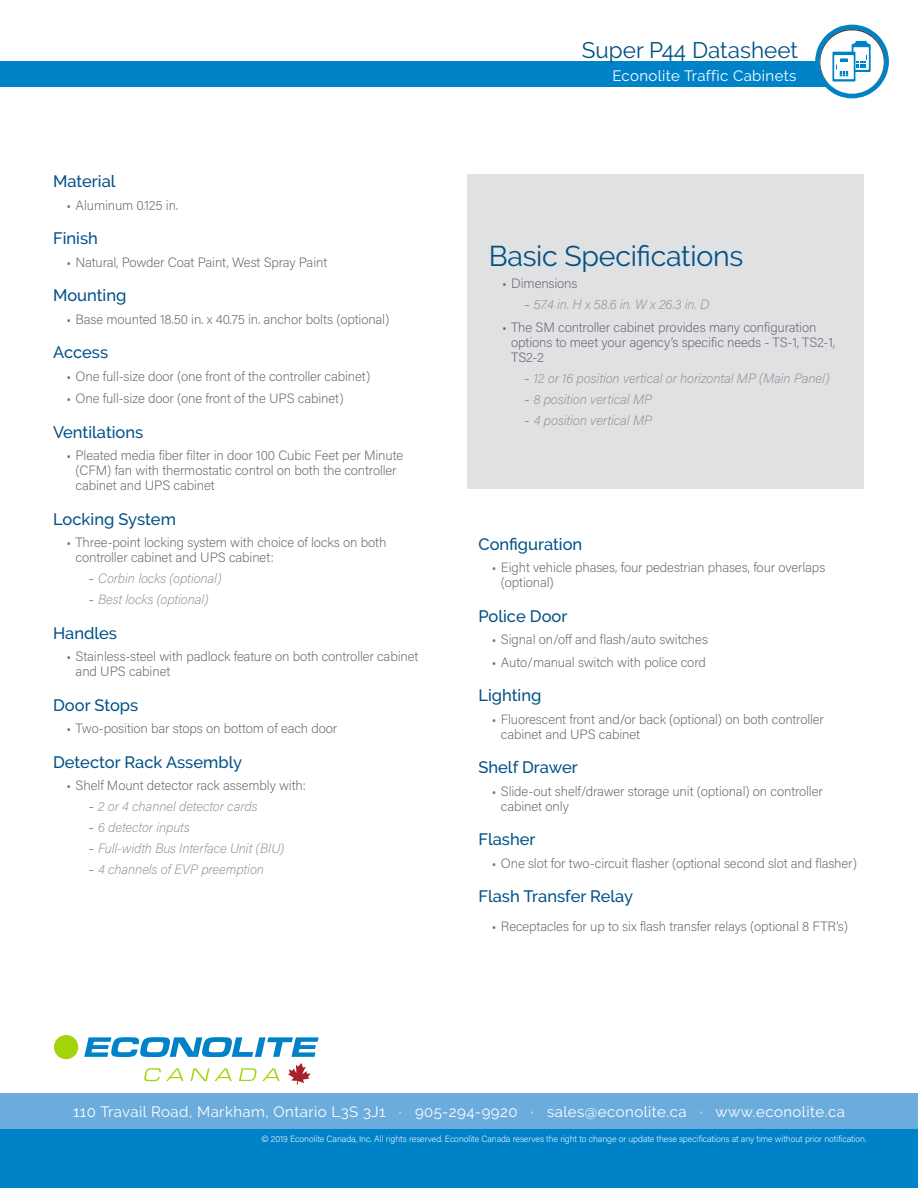
<style>
.page{position:relative;width:918px;height:1188px;background:#fff}
.page>*{position:absolute;margin:0;border:0;box-sizing:border-box;transform-origin:0 0}
.LesserSubheader_-_Bl{font:28.5px "Raleway";letter-spacing:-.01em;color:#005187}
.Document_Type_Header{font:22.5px "Raleway";color:#005187}
.Small_Subheader_-_20{font:500 16.5px "Raleway";color:#005187}
.t1{font:15px "Raleway";letter-spacing:.03em;color:#fff}
.t2{font:200 13.5px/15px "Acumin Pro";letter-spacing:-.01em;color:#63656a}
.t3{font:italic 200 13.5px "Acumin Pro";letter-spacing:-.01em;color:#909094}
.t4{font:200 9px "Acumin Pro";letter-spacing:-.01em;color:#fff}
.s1{font-family:"Arial";font-weight:400;font-style:normal}
</style>
<div class="page">
<div style="left:0;top:1094px;width:918px;height:94px;background:#0082c8"></div>
<div style="left:0;top:1094px;width:918px;height:35px;background:#6bacdd"></div>
<svg style="left:144px;top:1068px;width:39px;height:13px"></svg>
<svg style="left:191px;top:1068px;width:41px;height:13px"></svg>
<svg style="left:239px;top:1068px;width:17px;height:13px"></svg>
<svg style="left:262px;top:1068px;width:18px;height:13px"></svg>
<svg style="left:288px;top:1063px;width:23px;height:22px"></svg>
<svg style="left:84px;top:1037px;width:235px;height:20px"></svg>
<div style="left:54px;top:1035px;width:24px;height:24px;background:#a2d40a;border-radius:50%"></div>
<div style="left:0;top:62px;width:864px;height:25px;background:#0082c8"></div>
<svg style="left:815px;top:25px;width:74px;height:73px"></svg>
<div style="left:468px;top:174px;width:396px;height:315px;background:#e0e1e3"></div>
<p class="Document_Type_Header" style="left:582px;top:37px;width:218px">Super P44 Datasheet</p>
<p class="Small_Subheader_-_20" style="left:53px;top:172px;width:64px">Material</p>
<p class="t2" style="left:67px;top:197px;width:113px">• Aluminum 0.125 in.</p>
<p class="Small_Subheader_-_20" style="left:53px;top:229px;width:46px">Finish</p>
<p class="t2" style="left:67px;top:254px;width:262px">• Natural, Powder Coat Paint, West Spray Paint</p>
<p class="Small_Subheader_-_20" style="left:53px;top:286px;width:75px">Mounting</p>
<p class="t2" style="left:67px;top:311px;width:324px">• Base mounted 18.50 in. x 40.75 in. anchor bolts (optional)</p>
<p class="Small_Subheader_-_20" style="left:53px;top:343px;width:57px">Access</p>
<p class="t2" style="left:67px;top:368px;width:305px">• One full-size door (one front of the controller cabinet)</p>
<p class="t2" style="left:67px;top:391px;width:278px">• One full-size door (one front of the UPS cabinet)</p>
<p class="Small_Subheader_-_20" style="left:53px;top:422px;width:92px">Ventilations</p>
<p class="t2" style="left:76px;top:448px;width:329px;text-indent:-9px">• Pleated media fiber filter in door 100 Cubic Feet per Minute (CFM) fan with thermostatic control on both the controller cabinet and UPS cabinet</p>
<p class="Small_Subheader_-_20" style="left:53px;top:509px;width:124px">Locking System</p>
<p class="t2" style="left:76px;top:535px;width:312px;text-indent:-9px">• Three-point locking system with choice of locks on both controller cabinet and UPS cabinet:</p>
<p class="t3" style="left:89px;top:569px;width:134px"><span class="s1">-</span> Corbin locks (optional)</p>
<p class="t3" style="left:89px;top:590px;width:121px"><span class="s1">-</span> Best locks (optional)</p>
<p class="Small_Subheader_-_20" style="left:53px;top:623px;width:66px">Handles</p>
<p class="t2" style="left:76px;top:649px;width:344px;text-indent:-9px">• Stainless-steel with padlock feature on both controller cabinet and UPS cabinet</p>
<p class="Small_Subheader_-_20" style="left:53px;top:695px;width:87px">Door Stops</p>
<p class="t2" style="left:67px;top:721px;width:272px">• Two-position bar stops on bottom of each door</p>
<p class="Small_Subheader_-_20" style="left:53px;top:752px;width:190px">Detector Rack Assembly</p>
<p class="t2" style="left:67px;top:778px;width:241px">• Shelf Mount detector rack assembly with:</p>
<p class="t3" style="left:89px;top:797px;width:170px"><span class="s1">-</span> 2 or 4 channel detector cards</p>
<p class="t3" style="left:89px;top:818px;width:102px"><span class="s1">-</span> 6 detector inputs</p>
<p class="t3" style="left:89px;top:839px;width:197px"><span class="s1">-</span> Full-width Bus Interface Unit (BIU)</p>
<p class="t3" style="left:89px;top:860px;width:176px"><span class="s1">-</span> 4 channels of EVP preemption</p>
<p class="t1" style="left:612px;top:67px;width:186px">Econolite Traffic Cabinets</p>
<p class="LesserSubheader_-_Bl" style="left:489px;top:239px;width:256px">Basic Specifications</p>
<p class="t2" style="left:502px;top:275px;width:77px">• Dimensions</p>
<p class="t3" style="left:525px;top:295px;width:186px"><span class="s1">-</span> 57.4 in. H x 58.6 in. W x 26.3 in. D</p>
<p class="t2" style="left:511px;top:319px;width:325px;text-indent:-9px">• The SM controller cabinet provides many configuration options to meet your agency’s specific needs - TS-1, TS2-1,<br>TS2-2</p>
<p class="t3" style="left:525px;top:369px;width:306px"><span class="s1">-</span> 12 or 16 position vertical or horizontal MP (Main Panel)</p>
<p class="t3" style="left:525px;top:390px;width:129px"><span class="s1">-</span> 8 position vertical MP</p>
<p class="t3" style="left:525px;top:411px;width:129px"><span class="s1">-</span> 4 position vertical MP</p>
<p class="Small_Subheader_-_20" style="left:478px;top:534px;width:105px">Configuration</p>
<p class="t2" style="left:501px;top:559px;width:326px;text-indent:-9px">• Eight vehicle phases, four pedestrian phases, four overlaps (optional)</p>
<p class="Small_Subheader_-_20" style="left:478px;top:606px;width:91px">Police Door</p>
<p class="t2" style="left:492px;top:631px;width:218px">• Signal on/off and flash/auto switches</p>
<p class="t2" style="left:492px;top:654px;width:215px">• Auto/manual switch with police cord</p>
<p class="Small_Subheader_-_20" style="left:478px;top:686px;width:65px">Lighting</p>
<p class="t2" style="left:501px;top:711px;width:325px;text-indent:-9px">• Fluorescent front and/or back (optional) on both controller cabinet and UPS cabinet</p>
<p class="Small_Subheader_-_20" style="left:478px;top:758px;width:101px">Shelf Drawer</p>
<p class="t2" style="left:501px;top:783px;width:323px;text-indent:-9px">• Slide-out shelf/drawer storage unit (optional) on controller cabinet only</p>
<p class="Small_Subheader_-_20" style="left:478px;top:830px;width:59px">Flasher</p>
<p class="t2" style="left:492px;top:855px;width:367px">• One slot for two-circuit flasher (optional second slot and flasher)</p>
<p class="Small_Subheader_-_20" style="left:478px;top:887px;width:156px">Flash Transfer Relay</p>
<p class="t2" style="left:492px;top:919px;width:358px">• Receptacles for up to six flash transfer relays (optional 8 FTR’s)</p>
<p class="t1" style="left:73px;top:1103px;width:773px">110 Travail Road, Markham, Ontario L3S 3J1 ∙ 905-294-9920 ∙ sales@econolite.ca ∙ www.econolite.ca</p>
<p class="t4" style="left:261px;top:1133px;width:607px">© 2019 Econolite Canada, Inc. All rights reserved. Econolite Canada reserves the right to change or update these specifications at any time without prior notification.</p>
</div>
